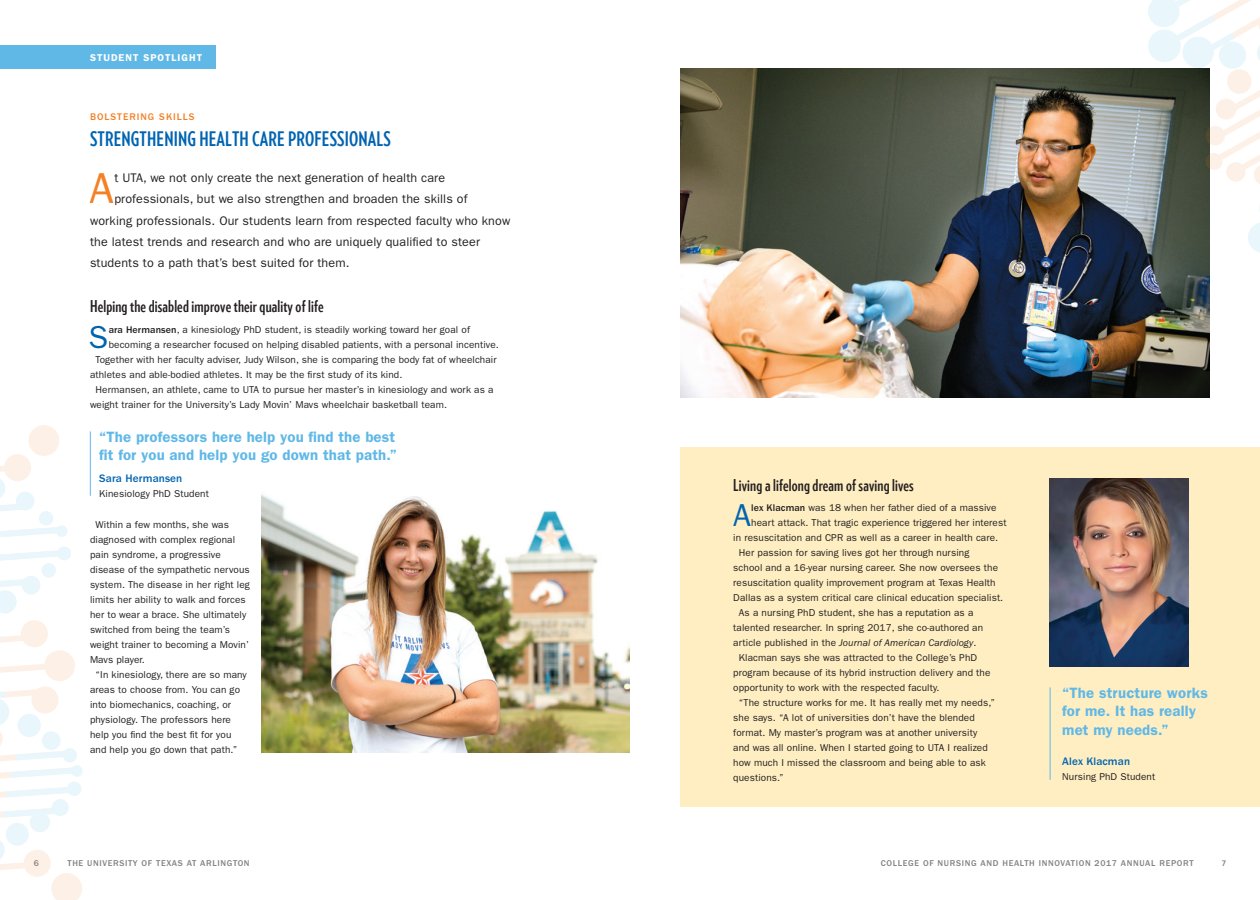
<style>
.page{position:relative;width:1260px;height:900px;background:#fff}
.page>*{position:absolute;margin:0;border:0;box-sizing:border-box;transform-origin:0 0}
.body_text{font:43.5px "ITC Franklin Gothic Std";color:#f48026}
.body_text-2{font:31.88px "ITC Franklin Gothic Std";color:#0164b1}
.body_text-3{font:700 20px "Verlag Compressed";letter-spacing:.01em;color:#0164b1}
.body_text-4{font:700 16.25px "Verlag Compressed";letter-spacing:.01em;color:#231f20}
.quote_text{font:600 15px/18.8px "ITC Franklin Gothic Std";letter-spacing:.01em;color:#60b8e7}
.body_text-5{font:12.5px "ITC Franklin Gothic Std";letter-spacing:.01em;color:#231f20}
.body_text-6{font:500 11.25px "ITC Franklin Gothic Std";letter-spacing:.01em;color:#0164b1}
.body_text-7{font:10px/15px "ITC Franklin Gothic Std";letter-spacing:.01em;color:#231f20}
.upper_headers{font:600 10px "ITC Franklin Gothic Std";letter-spacing:.1em;color:#fff}
.body_text-8{font:500 10px "ITC Franklin Gothic Std";letter-spacing:.1em;color:#f48026}
.t1{font:500 8.75px "ITC Franklin Gothic Std";letter-spacing:.075em;color:#808285}
.t2{font:600 8.75px "Agenda";color:#808285}
.s1{font-weight:500}
.s2{font-style:italic}
</style>
<div class="page">
<img style="left:680px;top:69px;width:529px;height:328px">
<div style="left:680px;top:447px;width:580px;height:360px;background:#feeec2"></div>
<div style="left:0;top:45px;width:216px;height:23px;background:#60b8e7"></div>
<img style="left:1050px;top:479px;width:139px;height:188px">
<img style="left:262px;top:494px;width:368px;height:259px">
<svg style="left:0;top:550px;width:58px;height:11px"></svg>
<svg style="left:0;top:527px;width:57px;height:10px"></svg>
<div style="left:41px;top:563px;width:15px;height:15px;background:#e9f6fc;border-radius:50%"></div>
<div style="left:39px;top:511px;width:15px;height:15px;background:#e9f6fc;border-radius:50%"></div>
<div style="left:21px;top:576px;width:20px;height:19px;background:#e9f6fc;border-radius:50%"></div>
<svg style="left:0;top:579px;width:30px;height:34px"></svg>
<svg style="left:0;top:425px;width:59px;height:90px"></svg>
<div style="left:57px;top:546px;width:14px;height:15px;background:#e9f6fc;border-radius:50%"></div>
<div style="left:56px;top:525px;width:12px;height:12px;background:#e9f6fc;border-radius:50%"></div>
<svg style="left:0;top:620px;width:83px;height:280px"></svg>
<hr style="left:90px;top:431px;width:1px;height:65px;background:#60b8e7">
<img style="left:994px;top:78px;width:146px;height:207px">
<svg style="left:1146px;top:0;width:114px;height:255px"></svg>
<hr style="left:1050px;top:687px;width:1px;height:93px;background:#60b8e7">
<p class="upper_headers" style="left:90px;top:52px;width:114px">STUDENT SPOTLIGHT</p>
<p class="body_text-8" style="left:90px;top:111px;width:106px">BOLSTERING SKILLS</p>
<p class="body_text-3" style="left:90px;top:125px;width:302px">STRENGTHENING HEALTH CARE PROFESSIONALS</p>
<p class="body_text" style="left:90px;top:164px;width:26px">A</p>
<p class="body_text-5" style="left:114px;top:171px;width:332px">t UTA, we not only create the next generation of health care</p>
<p class="body_text-5" style="left:114px;top:192px;width:355px">professionals, but we also strengthen and broaden the skills of</p>
<p class="body_text-5" style="left:90px;top:213px;width:422px">working professionals. Our students learn from respected faculty who know</p>
<p class="body_text-5" style="left:90px;top:235px;width:392px">the latest trends and research and who are uniquely qualified to steer</p>
<p class="body_text-5" style="left:90px;top:256px;width:261px">students to a path that’s best suited for them.</p>
<p class="body_text-4" style="left:90px;top:295px;width:235px">Helping the disabled improve their quality of life</p>
<p class="body_text-2" style="left:89px;top:319px;width:21px">S</p>
<p class="body_text-7" style="left:109px;top:322px;width:392px"><span class="s1">ara Hermansen</span>, a kinesiology PhD student, is steadily working toward her goal of becoming a researcher focused on helping disabled patients, with a personal incentive.</p>
<p class="body_text-7" style="left:90px;top:352px;width:408px;text-indent:6px">Together with her faculty adviser, Judy Wilson, she is comparing the body fat of wheelchair athletes and able-bodied athletes. It may be the first study of its kind.</p>
<p class="body_text-7" style="left:90px;top:382px;width:405px;text-indent:6px">Hermansen, an athlete, came to UTA to pursue her master’s in kinesiology and work as a weight trainer for the University’s Lady Movin’ Mavs wheelchair basketball team.</p>
<p class="quote_text" style="left:99px;top:427px;width:299px">“The professors here help you find the best fit for you and help you go down that path.”</p>
<p class="body_text-6" style="left:99px;top:472px;width:85px">Sara Hermansen</p>
<p class="body_text-7" style="left:99px;top:486px;width:111px">Kinesiology PhD Student</p>
<p class="body_text-7" style="left:90px;top:517px;width:161px;text-indent:6px">Within a few months, she was diagnosed with complex regional pain syndrome, a progressive disease of the sympathetic nervous system. The disease in her right leg limits her ability to walk and forces her to wear a brace. She ultimately switched from being the team’s weight trainer to becoming a Movin’<br>Mavs player.</p>
<p class="body_text-7" style="left:90px;top:667px;width:158px;text-indent:6px">“In kinesiology, there are so many areas to choose from. You can go into biomechanics, coaching, or physiology. The professors here help you find the best fit for you and help you go down that path.”</p>
<p class="body_text-4" style="left:733px;top:473px;width:182px">Living a lifelong dream of saving lives</p>
<p class="body_text-2" style="left:733px;top:497px;width:19px">A</p>
<p class="body_text-7" style="left:751px;top:501px;width:247px"><span class="s1">lex Klacman</span> was 18 when her father died of a massive</p>
<p class="body_text-7" style="left:751px;top:516px;width:257px">heart attack. That tragic experience triggered her interest</p>
<p class="body_text-7" style="left:733px;top:531px;width:266px">in resuscitation and CPR as well as a career in health care.</p>
<p class="body_text-7" style="left:733px;top:546px;width:272px;text-indent:6px">Her passion for saving lives got her through nursing<br>school and a 16-year nursing career. She now oversees the resuscitation quality improvement program at Texas Health Dallas as a system critical care clinical education specialist.</p>
<p class="body_text-7" style="left:733px;top:606px;width:251px;text-indent:6px">As a nursing PhD student, she has a reputation as a talented researcher. In spring 2017, she co-authored an article published in the <span class="s2">Journal of American Cardiology</span>.</p>
<p class="body_text-7" style="left:733px;top:651px;width:259px;text-indent:6px">Klacman says she was attracted to the College’s PhD program because of its hybrid instruction delivery and the opportunity to work with the respected faculty.</p>
<p class="body_text-7" style="left:733px;top:696px;width:263px;text-indent:6px">“The structure works for me. It has really met my needs,” she says. “A lot of universities don’t have the blended format. My master’s program was at another university and was all online. When I started going to UTA I realized how much I missed the classroom and being able to ask questions.”</p>
<p class="quote_text" style="left:1062px;top:683px;width:147px">“The structure works for me. It has really met my needs.”</p>
<p class="body_text-6" style="left:1062px;top:755px;width:69px">Alex Klacman</p>
<p class="body_text-7" style="left:1062px;top:769px;width:94px">Nursing PhD Student</p>
<p class="t1" style="left:34px;top:858px;width:7px">6</p>
<p class="t1" style="left:68px;top:858px;width:184px">THE UNIVERSITY OF TEXAS AT ARLINGTON</p>
<p class="t1" style="left:881px;top:858px;width:314px">COLLEGE OF NURSING AND HEALTH INNOVATION 2017 ANNUAL REPORT</p>
<p class="t2" style="left:1222px;top:857px;width:5px">7</p>
</div>
